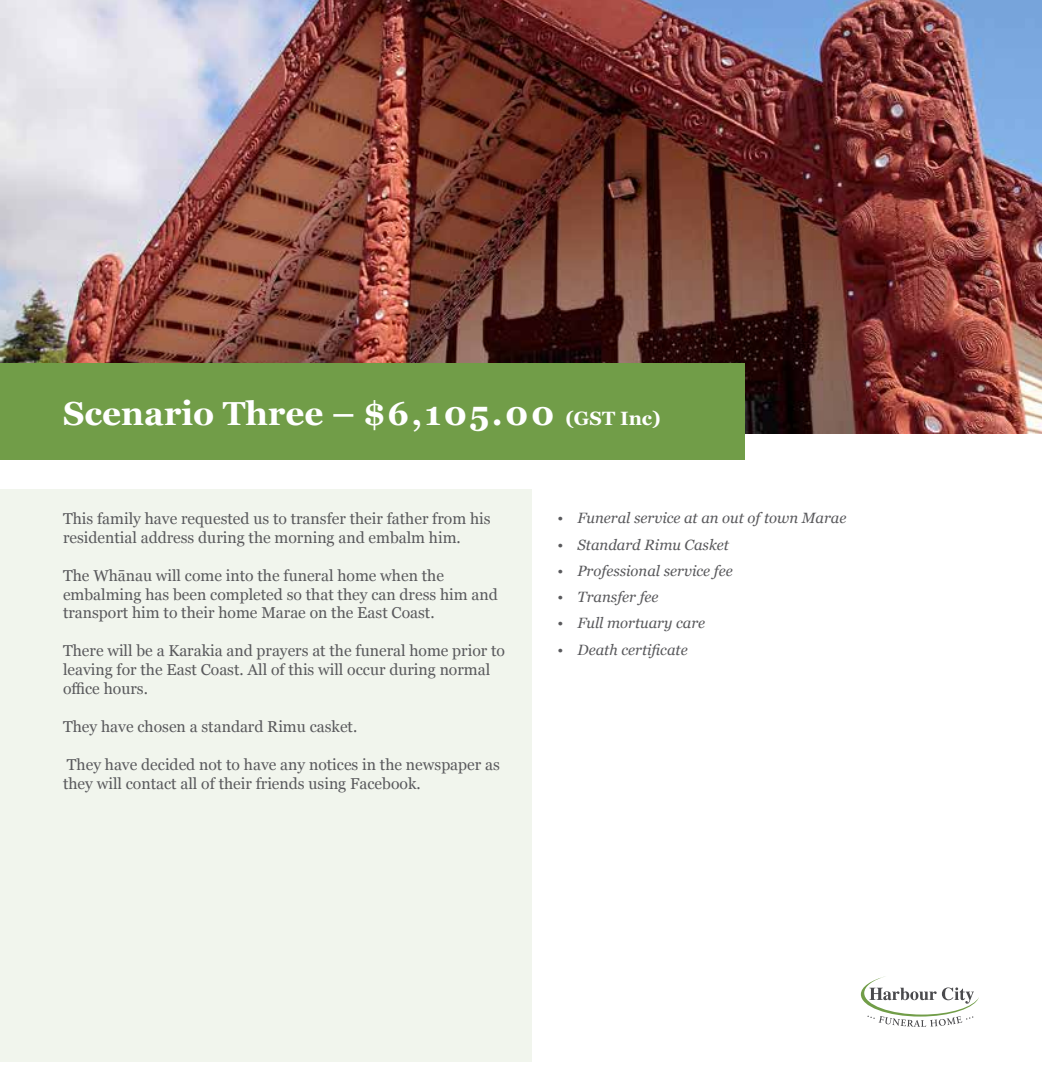
<style>
.page{position:relative;width:1042px;height:1092px;background:#fff}
.page>*{position:absolute;margin:0;border:0;box-sizing:border-box;transform-origin:0 0}
.t1{font:700 33.25px "Georgia";color:#fff}
.t2{font:15.75px/18.9px "Georgia";color:#59595c}
.t3{font:italic 14.88px "Georgia";color:#59595c}
.s1{font-size:19.25px}
</style>
<div class="page">
<img style="left:0;top:0;width:1042px;height:433px">
<div style="left:0;top:489px;width:532px;height:572px;background:#f1f5ed"></div>
<div style="left:0;top:363px;width:745px;height:96px;background:#719d48"></div>
<svg style="left:861px;top:976px;width:118px;height:50px"></svg>
<h1 class="t1" style="left:63px;top:388px;width:599px">Scenario Three – $6,105.00 <span class="s1">(GST Inc)</span></h1>
<p class="t2" style="left:63px;top:508px;width:429px">This family have requested us to transfer their father from his residential address during the morning and embalm him.</p>
<p class="t2" style="left:63px;top:565px;width:436px">The Whānau will come into the funeral home when the embalming has been completed so that they can dress him and transport him to their home Marae on the East Coast.</p>
<p class="t2" style="left:63px;top:640px;width:443px">There will be a Karakia and prayers at the funeral home prior to leaving for the East Coast. All of this will occur during normal office hours.</p>
<p class="t2" style="left:63px;top:716px;width:296px">They have chosen a standard Rimu casket.</p>
<p class="t2" style="left:63px;top:754px;width:438px">They have decided not to have any notices in the newspaper as they will contact all of their friends using Facebook.</p>
<p class="t3" style="left:557px;top:507px;width:291px">• Funeral service at an out of town Marae</p>
<p class="t3" style="left:557px;top:533px;width:173px">• Standard Rimu Casket</p>
<p class="t3" style="left:557px;top:559px;width:177px">• Professional service fee</p>
<p class="t3" style="left:557px;top:586px;width:103px">• Transfer fee</p>
<p class="t3" style="left:557px;top:612px;width:149px">• Full mortuary care</p>
<p class="t3" style="left:557px;top:638px;width:132px">• Death certificate</p>
</div>
